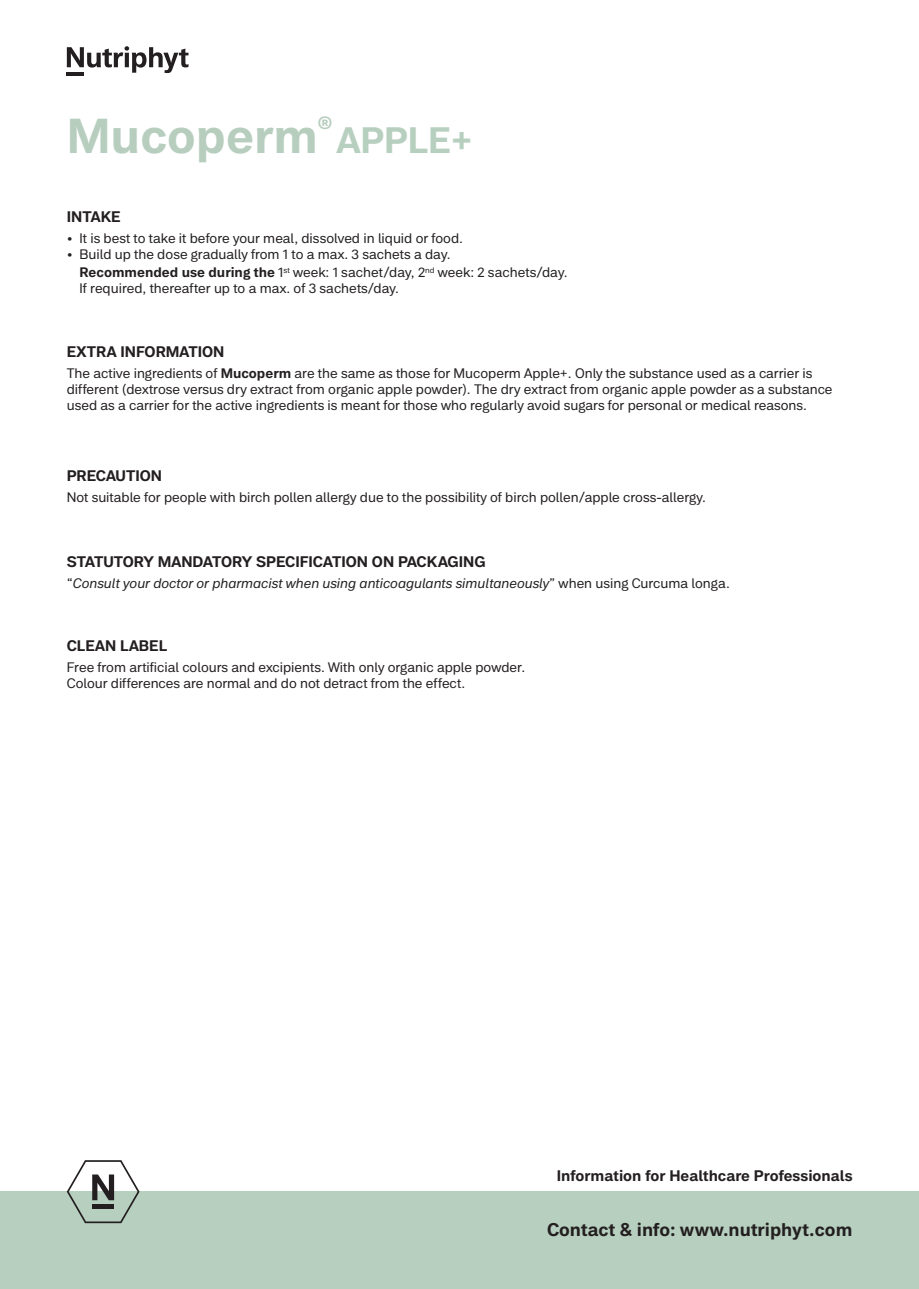
<style>
.page{position:relative;width:919px;height:1289px;background:#fff}
.page>*{position:absolute;margin:0;border:0;box-sizing:border-box;transform-origin:0 0}
.t1{font:700 48px "Peter";color:#b7cebe}
.t2{font:700 36px "Peter";color:#b7cfbf}
.t3{font:700 18px "Peter";color:#231f20}
.t4{font:700 17.55px "Peter";color:#b7cebe}
.t5{font:700 15px "Peter";color:#231f20}
.t6{font:13.5px/16.2px "Peter";color:#231f20}
.t7{font:italic 13.5px "Peter";color:#231f20}
.s1{font-weight:700}
.s2{font-style:normal}
</style>
<div class="page">
<div style="left:0;top:1191px;width:918px;height:97px;background:#b7cfbf"></div>
<svg style="left:67px;top:1160px;width:72px;height:63px"></svg>
<svg style="left:67px;top:46px;width:122px;height:27px"></svg>
<hr style="left:67px;top:72px;width:17px;height:3px;background:#231f20">
<h1 class="t1" style="left:67px;top:104px;width:252px">Mucoperm</h1>
<p class="t4" style="left:318px;top:111px;width:16px">®</p>
<h2 class="t2" style="left:337px;top:117px;width:137px">APPLE+</h2>
<p class="t5" style="left:67px;top:207px;width:55px">INTAKE</p>
<p class="t6" style="left:67px;top:230px;width:397px">• It is best to take it before your meal, dissolved in liquid or food.</p>
<p class="t6" style="left:80px;top:245px;width:489px;line-height:18px;text-indent:-13px">• Build up the dose gradually from 1 to a max. 3 sachets a day.<br><span class="s1">Recommended use during the</span> 1<sup>st</sup> week: 1 sachet/day, 2<sup>nd</sup> week: 2 sachets/day.</p>
<p class="t6" style="left:80px;top:280px;width:321px">If required, thereafter up to a max. of 3 sachets/day.</p>
<p class="t5" style="left:67px;top:342px;width:159px">EXTRA INFORMATION</p>
<p class="t6" style="left:67px;top:365px;width:767px">The active ingredients of <span class="s1">Mucoperm</span> are the same as those for Mucoperm Apple+. Only the substance used as a carrier is different (dextrose versus dry extract from organic apple powder). The dry extract from organic apple powder as a substance used as a carrier for the active ingredients is meant for those who regularly avoid sugars for personal or medical reasons.</p>
<p class="t5" style="left:67px;top:465px;width:97px">PRECAUTION</p>
<p class="t6" style="left:67px;top:488px;width:640px">Not suitable for people with birch pollen allergy due to the possibility of birch pollen/apple cross-allergy.</p>
<p class="t5" style="left:67px;top:552px;width:420px">STATUTORY MANDATORY SPECIFICATION ON PACKAGING</p>
<p class="t7" style="left:67px;top:575px;width:664px"><span class="s2">“</span>Consult your doctor or pharmacist when using anticoagulants simultaneously<span class="s2">” when using Curcuma longa.</span></p>
<p class="t5" style="left:67px;top:635px;width:102px">CLEAN LABEL</p>
<p class="t6" style="left:67px;top:659px;width:460px">Free from artificial colours and excipients. With only organic apple powder.<br>Colour differences are normal and do not detract from the effect.</p>
<p class="t5" style="left:556px;top:1165px;width:297px">Information for Healthcare Professionals</p>
<h3 class="t3" style="left:547px;top:1217px;width:307px">Contact &amp; info: www.nutriphyt.com</h3>
</div>
